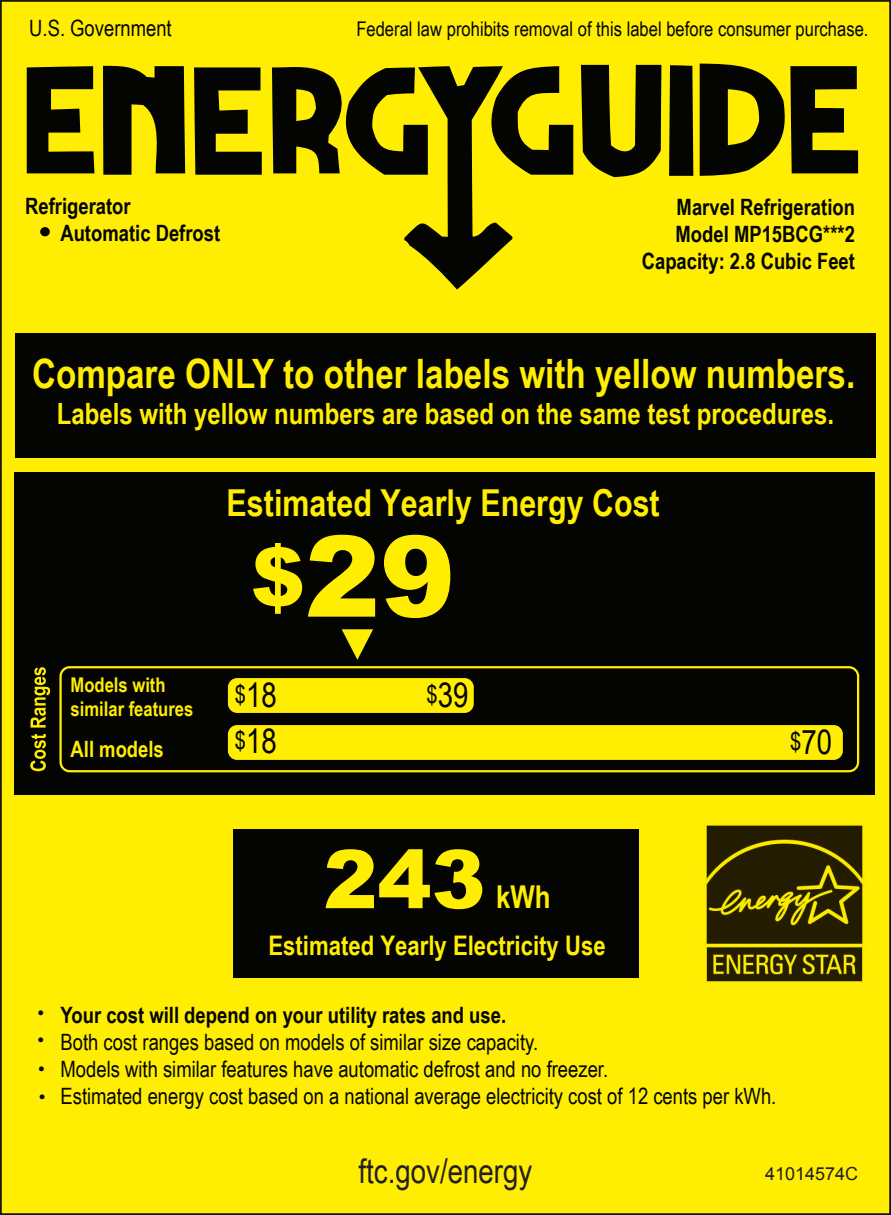
<style>
.page{position:relative;width:891px;height:1215px;background:#ffee01}
.page>*{position:absolute;margin:0;border:0;box-sizing:border-box;transform-origin:0 0}
.t1{font:900 112.5px "Arial";color:#ffee01}
.t2{font:900 81px "Arial";color:#ffee01}
.t3{font:700 40.5px "Arial Narrow";color:#ffee01}
.t4{font:700 37.12px "Arial Narrow";color:#ffee01}
.t5{font:33.75px "Arial Narrow";color:#231f20}
.t6{font:33.75px "Arial Narrow";color:#040503}
.t7{font:700 31.5px "Arial Narrow";color:#ffee01}
.t8{font:700 29.25px "Arial Narrow";color:#ffee01}
.t9{font:700 27px "Arial Narrow";color:#ffee01}
.t10{font:22.5px/27px "Arial Narrow";color:#040503}
.t11{font:700 22.5px/27px "Arial Narrow";color:#040503}
.t12{font:700 22.5px "Arial Narrow";color:#ffee01}
.t13{font:20.25px "Arial Narrow";color:#040503}
.t14{font:700 20.25px/24.3px "Arial Narrow";color:#ffee01}
.t15{font:18px "Arial";color:#231f20}
.t16{font:11.25px "Arial";color:#040503}
.s1{font-size:81px}
.s2{font-size:24.75px}
</style>
<div class="page">
<div style="left:234px;top:829px;width:405px;height:149px;background:#040503"></div>
<div style="left:14px;top:472px;width:860px;height:323px;background:#040503"></div>
<svg style="left:30px;top:734px;width:16px;height:37px"></svg>
<svg style="left:31px;top:667px;width:19px;height:61px"></svg>
<div style="left:16px;top:334px;width:860px;height:124px;background:#040503"></div>
<div style="left:40px;top:227px;width:10px;height:9px;background:#040503;border-radius:50%"></div>
<svg style="left:581px;top:65px;width:80px;height:112px;background:#565102"></svg>
<svg style="left:669px;top:65px;width:24px;height:111px;background:#0c0d02"></svg>
<svg style="left:103px;top:65px;width:82px;height:110px;background:#3b3802"></svg>
<svg style="left:194px;top:67px;width:68px;height:108px;background:#4e4a02"></svg>
<svg style="left:27px;top:66px;width:67px;height:107px;background:#4e4902"></svg>
<svg style="left:272px;top:63px;width:301px;height:227px;background:#a59a01"></svg>
<svg style="left:700px;top:64px;width:158px;height:112px;background:#575202"></svg>
<div style="left:59px;top:666px;width:800px;height:106px;border:2px solid #ffee01;border-radius:9px"></div>
<div style="left:228px;top:725px;width:615px;height:35px;background:#ffee01;border-radius:9px"></div>
<div style="left:228px;top:678px;width:246px;height:35px;background:#ffee01;border-radius:9px"></div>
<svg style="left:342px;top:629px;width:31px;height:31px"></svg>
<img style="left:704px;top:822px;width:162px;height:162px">
<p class="t10" style="left:29px;top:14px;width:144px">U.S. Government</p>
<p class="t13" style="left:356px;top:14px;width:514px">Federal law prohibits removal of this label before consumer purchase.</p>
<p class="t11" style="left:60px;top:191px;width:161px;text-indent:-35px">Refrigerator<br>Automatic Defrost</p>
<p class="t11" style="left:642px;top:192px;width:215px;text-align:right">Marvel Refrigeration<br>Model MP15BCG***2<br>Capacity: 2.8 Cubic Feet</p>
<h3 class="t3" style="left:32px;top:343px;width:825px">Compare ONLY to other labels with yellow numbers.</h3>
<h3 class="t8" style="left:57px;top:392px;width:779px">Labels with yellow numbers are based on the same test procedures.</h3>
<h3 class="t4" style="left:227px;top:475px;width:435px">Estimated Yearly Energy Cost</h3>
<p class="t14" style="left:71px;top:671px;width:124px">Models with similar features</p>
<p class="t12" style="left:71px;top:733px;width:95px">All models</p>
<h1 class="t1" style="left:251px;top:495px;width:206px"><span class="s1">$</span>29</h1>
<h3 class="t6" style="left:235px;top:671px;width:44px"><span class="s2">$</span>18</h3>
<h3 class="t6" style="left:427px;top:671px;width:44px"><span class="s2">$</span>39</h3>
<h3 class="t6" style="left:235px;top:716px;width:44px"><span class="s2">$</span>18</h3>
<h3 class="t6" style="left:790px;top:718px;width:44px"><span class="s2">$</span>70</h3>
<h2 class="t2" style="left:324px;top:820px;width:164px">243</h2>
<h3 class="t7" style="left:496px;top:873px;width:56px">kWh</h3>
<p class="t9" style="left:268px;top:925px;width:339px">Estimated Yearly Electricity Use</p>
<p class="t16" style="left:37px;top:1005px;width:8px">●</p>
<p class="t16" style="left:37px;top:1032px;width:8px">●</p>
<p class="t16" style="left:38px;top:1060px;width:8px">●</p>
<p class="t16" style="left:39px;top:1089px;width:8px">●</p>
<p class="t11" style="left:61px;top:1001px;width:447px">Your cost will depend on your utility rates and use.</p>
<p class="t10" style="left:61px;top:1028px;width:717px">Both cost ranges based on models of similar size capacity.<br>Models with similar features have automatic defrost and no freezer.<br>Estimated energy cost based on a national average electricity cost of 12 cents per kWh.</p>
<h3 class="t5" style="left:359px;top:1146px;width:175px">ftc.gov/energy</h3>
<p class="t15" style="left:765px;top:1161px;width:95px">41014574C</p>
</div>
